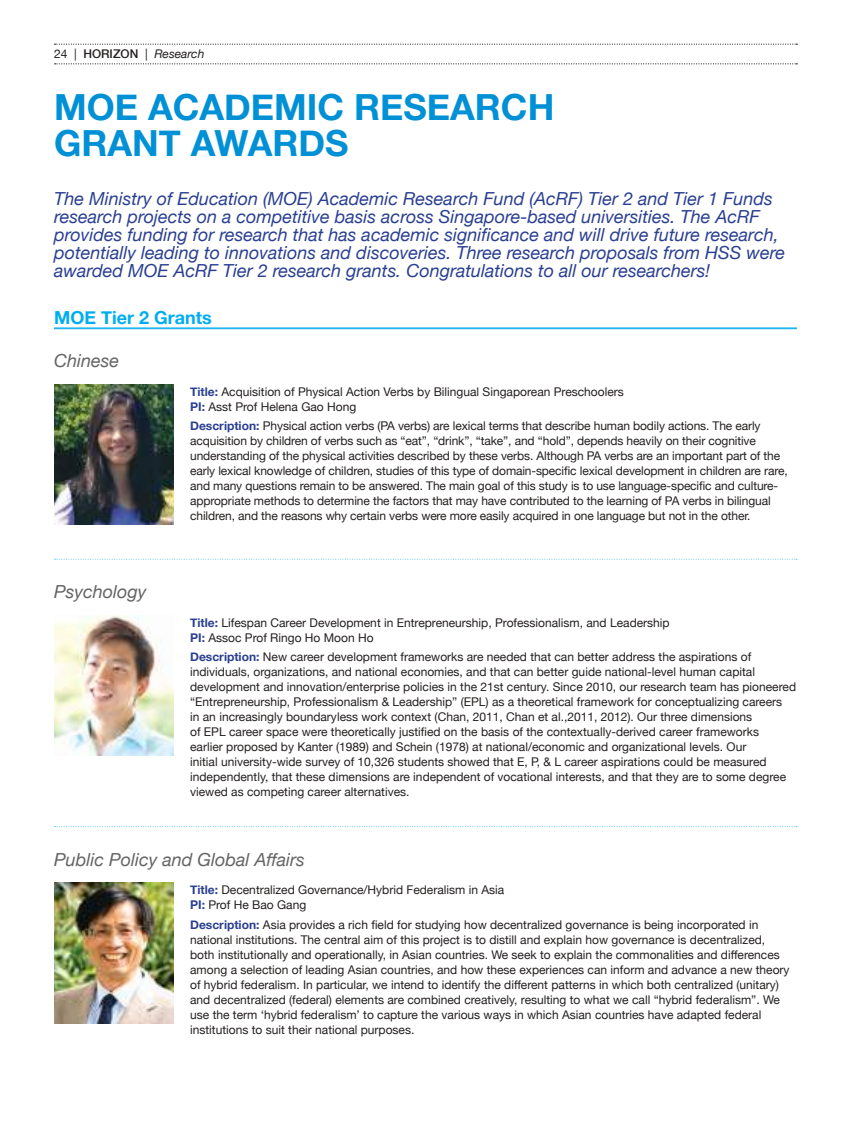
<style>
.page{position:relative;width:851px;height:1127px;background:#fff}
.page>*{position:absolute;margin:0;border:0;box-sizing:border-box;transform-origin:0 0}
.t1{font:700 36px/36px "Helvetica Neue";color:#0090d6}
.t2{font:italic 18px/18px "Helvetica Neue";color:#2a3f91}
.t3{font:italic 18px "Helvetica Neue";color:#656365}
.t4{font:700 18px "Helvetica Neue";color:#00aeef}
.t5{font:12px/15px "Helvetica Neue";color:#241f1f}
.t6{font:italic 12px "Helvetica Neue";color:#241f1f}
.s1{font-style:normal}
.s2{font-weight:500;font-style:normal}
.s3{font-weight:700;color:#2a3f91}
</style>
<div class="page">
<svg style="left:55px;top:44px;width:742px;height:1px"></svg>
<svg style="left:55px;top:63px;width:742px;height:1px"></svg>
<img style="left:54px;top:384px;width:119px;height:141px">
<img style="left:54px;top:615px;width:119px;height:140px">
<img style="left:54px;top:883px;width:119px;height:140px">
<svg style="left:55px;top:559px;width:742px;height:1px"></svg>
<svg style="left:55px;top:826px;width:742px;height:1px"></svg>
<hr style="left:54px;top:328px;width:742px;height:1px;background:#00aeef">
<p class="t6" style="left:54px;top:44px;width:152px"><span class="s1">24 |</span> <span class="s2">HORIZON</span> <span class="s1">|</span> Research</p>
<h1 class="t1" style="left:54px;top:87px;width:501px">MOE ACADEMIC RESEARCH<br>GRANT AWARDS</h1>
<p class="t2" style="left:54px;top:189px;width:732px">The Ministry of Education (MOE) Academic Research Fund (AcRF) Tier 2 and Tier 1 Funds research projects on a competitive basis across Singapore-based universities. The AcRF provides funding for research that has academic significance and will drive future research, potentially leading to innovations and discoveries. Three research proposals from HSS were awarded MOE AcRF Tier 2 research grants. Congratulations to all our researchers!</p>
<h2 class="t4" style="left:54px;top:302px;width:159px">MOE Tier 2 Grants</h2>
<h2 class="t3" style="left:54px;top:346px;width:66px">Chinese</h2>
<h2 class="t3" style="left:54px;top:577px;width:94px">Psychology</h2>
<p class="t5" style="left:190px;top:383px;width:435px"><span class="s3">Title:</span> Acquisition of Physical Action Verbs by Bilingual Singaporean Preschoolers<br><span class="s3">PI:</span> Asst Prof Helena Gao Hong</p>
<p class="t5" style="left:190px;top:418px;width:599px"><span class="s3">Description:</span> Physical action verbs (PA verbs) are lexical terms that describe human bodily actions. The early acquisition by children of verbs such as “eat”, “drink”, “take”, and “hold”, depends heavily on their cognitive understanding of the physical activities described by these verbs. Although PA verbs are an important part of the early lexical knowledge of children, studies of this type of domain-specific lexical development in children are rare, and many questions remain to be answered. The main goal of this study is to use language-specific and culture&shy;appropriate methods to determine the factors that may have contributed to the learning of PA verbs in bilingual children, and the reasons why certain verbs were more easily acquired in one language but not in the other.</p>
<p class="t5" style="left:190px;top:614px;width:481px"><span class="s3">Title:</span> Lifespan Career Development in Entrepreneurship, Professionalism, and Leadership<br><span class="s3">PI:</span> Assoc Prof Ringo Ho Moon Ho</p>
<p class="t5" style="left:190px;top:648px;width:607px"><span class="s3">Description:</span> New career development frameworks are needed that can better address the aspirations of individuals, organizations, and national economies, and that can better guide national-level human capital development and innovation/enterprise policies in the 21st century. Since 2010, our research team has pioneered “Entrepreneurship, Professionalism &amp; Leadership” (EPL) as a theoretical framework for conceptualizing careers<br>in an increasingly boundaryless work context (Chan, 2011, Chan et al.,2011, 2012). Our three dimensions<br>of EPL career space were theoretically justified on the basis of the contextually-derived career frameworks<br>earlier proposed by Kanter (1989) and Schein (1978) at national/economic and organizational levels. Our<br>initial university-wide survey of 10,326 students showed that E, P, &amp; L career aspirations could be measured independently, that these dimensions are independent of vocational interests, and that they are to some degree viewed as competing career alternatives.</p>
<h2 class="t3" style="left:54px;top:844px;width:252px">Public Policy and Global Affairs</h2>
<p class="t5" style="left:190px;top:882px;width:315px"><span class="s3">Title:</span> Decentralized Governance/Hybrid Federalism in Asia<br><span class="s3">PI:</span> Prof He Bao Gang</p>
<p class="t5" style="left:190px;top:916px;width:600px"><span class="s3">Description:</span> Asia provides a rich field for studying how decentralized governance is being incorporated in national institutions. The central aim of this project is to distill and explain how governance is decentralized, both institutionally and operationally, in Asian countries. We seek to explain the commonalities and differences among a selection of leading Asian countries, and how these experiences can inform and advance a new theory of hybrid federalism. In particular, we intend to identify the different patterns in which both centralized (unitary) and decentralized (federal) elements are combined creatively, resulting to what we call “hybrid federalism”. We use the term ‘hybrid federalism’ to capture the various ways in which Asian countries have adapted federal institutions to suit their national purposes.</p>
</div>
